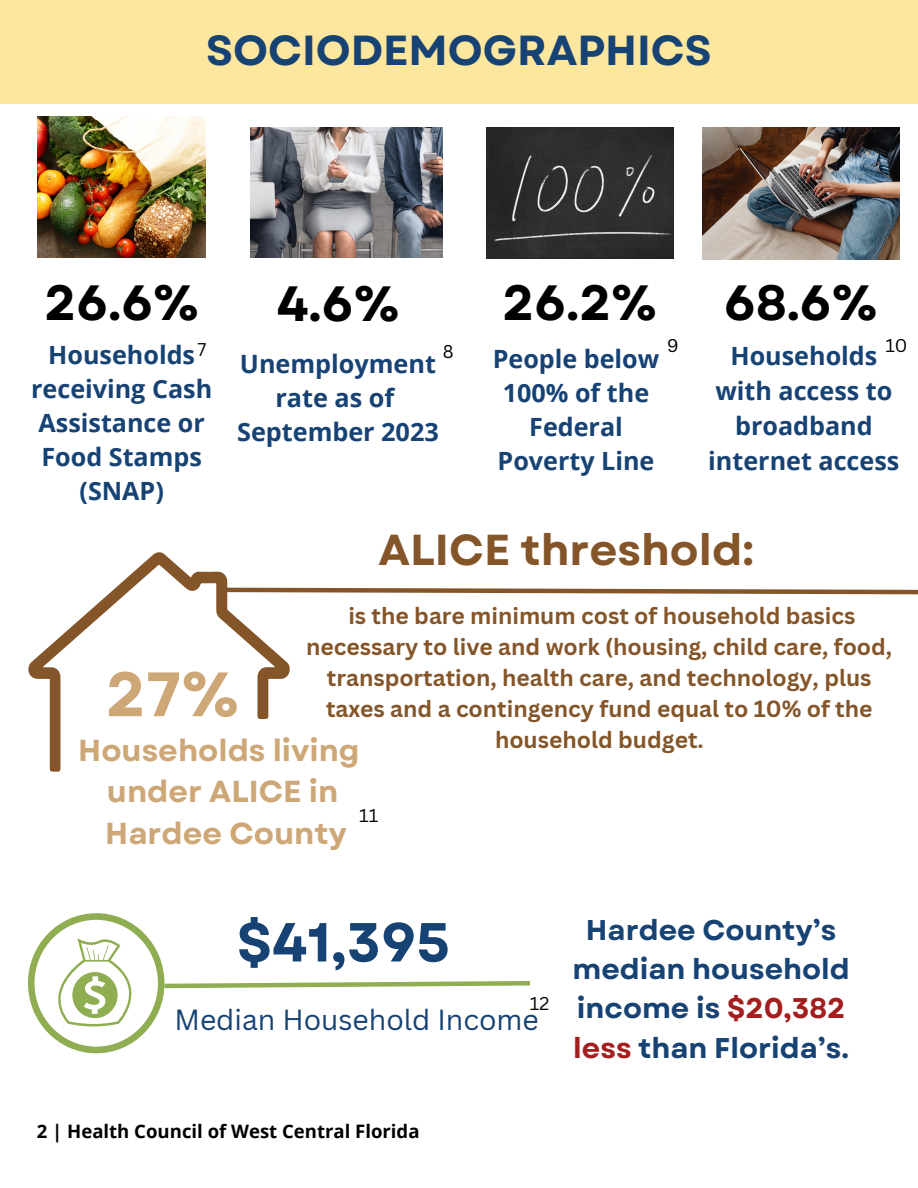
<style>
.page{position:relative;width:918px;height:1188px;background:#fff}
.page>*{position:absolute;margin:0;border:0;box-sizing:border-box;transform-origin:0 0}
.t1{font:700 62.55px "Garet";color:#cea777}
.t2{font:700 54.9px "Garet";color:#164274}
.t3{font:700 49.5px "Garet";color:#000}
.t4{font:700 43.35px "Garet";color:#845529}
.t5{font:700 42px "Garet";color:#164274}
.t6{font:700 30.3px "Garet";color:#cea777}
.t7{font:700 28.5px/39.3px "Garet";color:#164274;text-align:center}
.t8{font:28.35px "Canva Sans";color:#164274}
.t9{font:700 25.2px/33.9px "Open Sans";color:#164274;text-align:center}
.t10{font:700 22.8px/31px "Canva Sans";color:#845529;text-align:center}
.t11{font:700 18.6px "Open Sans";color:#000}
.t12{font:18px "Canva Sans";color:#000}
.s1{color:#a41e1e}
</style>
<div class="page">
<div style="left:0;top:0;width:918px;height:104px;background:#fde69d"></div>
<img style="left:37px;top:116px;width:169px;height:142px">
<img style="left:250px;top:127px;width:193px;height:131px">
<img style="left:487px;top:127px;width:186px;height:132px">
<img style="left:702px;top:127px;width:197px;height:132px">
<svg style="left:290px;top:587px;width:628px;height:8px"></svg>
<svg style="left:28px;top:913px;width:502px;height:140px"></svg>
<svg style="left:28px;top:552px;width:262px;height:220px"></svg>
<p class="t5" style="left:206px;top:20px;width:507px">SOCIODEMOGRAPHICS</p>
<p class="t3" style="left:45px;top:267px;width:156px">26.6%</p>
<p class="t9" style="left:31px;top:338px;width:183px">Households<sup>7 </sup>receiving Cash<br>Assistance or<br>Food Stamps (SNAP)</p>
<p class="t3" style="left:277px;top:268px;width:124px">4.6%</p>
<p class="t9" style="left:240px;top:346px;width:198px">Unemployment</p>
<p class="t9" style="left:275px;top:380px;width:120px">rate as of</p>
<p class="t12" style="left:443px;top:339px;width:12px">8</p>
<p class="t9" style="left:237px;top:414px;width:203px">September 2023</p>
<p class="t3" style="left:503px;top:267px;width:156px">26.2%</p>
<p class="t9" style="left:493px;top:341px;width:168px">People below</p>
<p class="t9" style="left:498px;top:375px;width:158px">100% of the<br>Federal<br>Poverty Line</p>
<p class="t12" style="left:667px;top:333px;width:13px">9</p>
<p class="t3" style="left:724px;top:267px;width:155px">68.6%</p>
<p class="t9" style="left:730px;top:338px;width:148px">Households</p>
<p class="t12" style="left:885px;top:333px;width:24px">10</p>
<p class="t9" style="left:708px;top:373px;width:193px;line-height:34.8px">with access to broadband internet access</p>
<p class="t4" style="left:378px;top:519px;width:377px">ALICE threshold:</p>
<p class="t10" style="left:306px;top:600px;width:588px">is the bare minimum cost of household basics necessary to live and work (housing, child care, food, transportation, health care, and technology, plus taxes and a contingency fund equal to 10% of the household budget.</p>
<p class="t1" style="left:106px;top:649px;width:135px">27%</p>
<p class="t6" style="left:78px;top:728px;width:283px">Households living</p>
<p class="t6" style="left:107px;top:770px;width:233px">under ALICE in</p>
<p class="t6" style="left:105px;top:811px;width:243px">Hardee County</p>
<p class="t12" style="left:359px;top:802px;width:21px">11</p>
<p class="t2" style="left:237px;top:903px;width:215px">$41,395</p>
<p class="t8" style="left:174px;top:1000px;width:366px">Median Household Income</p>
<p class="t12" style="left:530px;top:990px;width:21px">12</p>
<p class="t11" style="left:37px;top:1118px;width:384px">2 | Health Council of West Central Florida</p>
<p class="t7" style="left:573px;top:910px;width:279px">Hardee County’s median household income is <span class="s1">$20,382 less</span> than Florida’s.</p>
</div>
